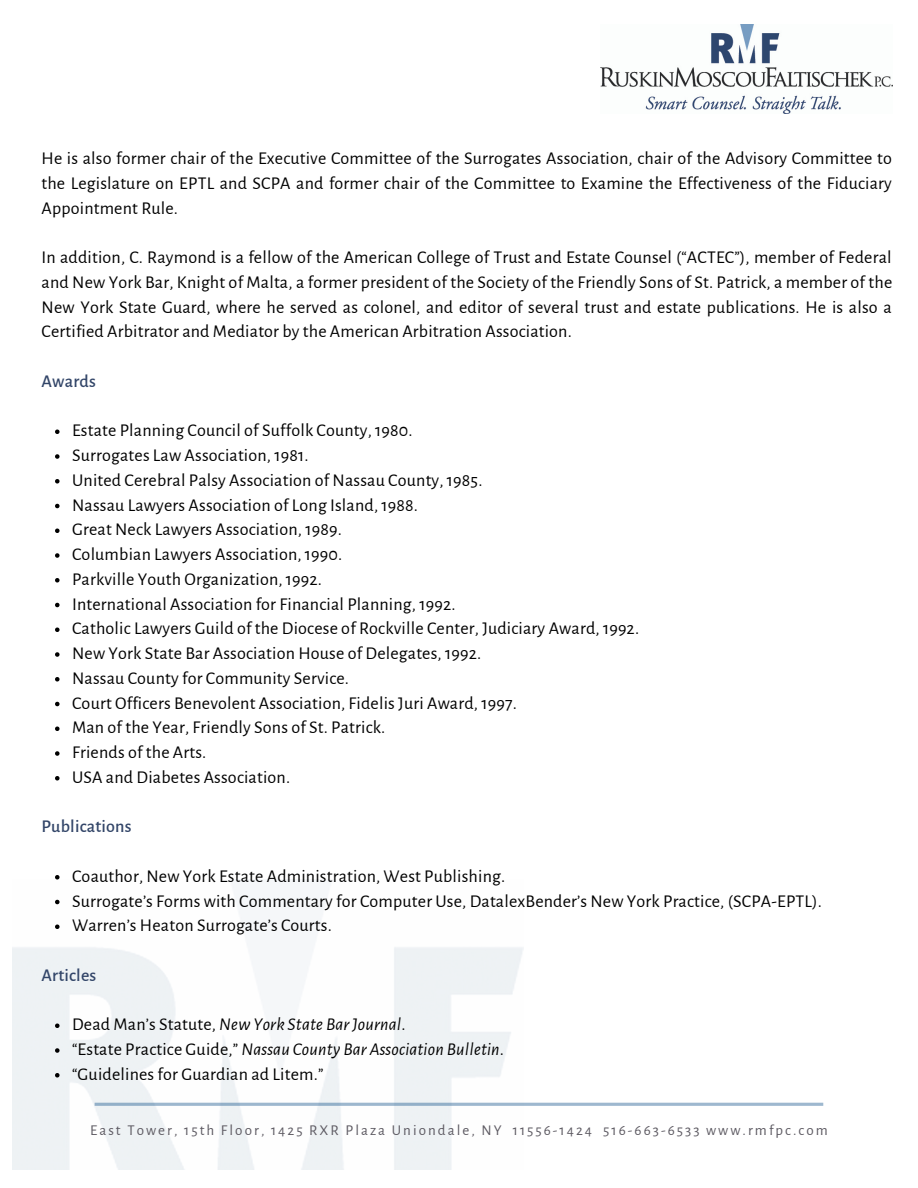
<style>
.page{position:relative;width:918px;height:1188px;background:#fff}
.page>*{position:absolute;margin:0;border:0;box-sizing:border-box;transform-origin:0 0}
.t1{font:18px/24.8px "Alegreya Sans";letter-spacing:.01em;color:#000;text-align:justify}
.t2{font:italic 18px "Alegreya Sans";letter-spacing:.01em;color:#000}
.t3{font:500 18px "Alegreya Sans";letter-spacing:.01em;color:#324568}
.t4{font:15px "Alegreya Sans";letter-spacing:.135em;color:#5d5a62}
.s1{font-style:normal}
</style>
<div class="page">
<img style="left:600px;top:25px;width:293px;height:89px">
<svg style="left:95px;top:1103px;width:728px;height:3px;background:#9fb9cf"></svg>
<svg style="left:55px;top:430px;width:5px;height:4px"></svg>
<svg style="left:55px;top:454px;width:5px;height:5px"></svg>
<svg style="left:55px;top:479px;width:5px;height:5px"></svg>
<svg style="left:55px;top:504px;width:5px;height:4px"></svg>
<svg style="left:55px;top:529px;width:5px;height:4px"></svg>
<svg style="left:55px;top:553px;width:5px;height:5px"></svg>
<svg style="left:55px;top:578px;width:5px;height:5px"></svg>
<svg style="left:55px;top:603px;width:5px;height:4px"></svg>
<svg style="left:55px;top:628px;width:5px;height:4px"></svg>
<svg style="left:55px;top:652px;width:5px;height:5px"></svg>
<svg style="left:55px;top:677px;width:5px;height:5px"></svg>
<svg style="left:55px;top:702px;width:5px;height:4px"></svg>
<svg style="left:55px;top:727px;width:5px;height:4px"></svg>
<svg style="left:55px;top:751px;width:5px;height:5px"></svg>
<svg style="left:55px;top:776px;width:5px;height:5px"></svg>
<svg style="left:55px;top:875px;width:5px;height:5px"></svg>
<svg style="left:55px;top:900px;width:5px;height:4px"></svg>
<svg style="left:55px;top:925px;width:5px;height:4px"></svg>
<svg style="left:55px;top:1024px;width:5px;height:4px"></svg>
<div style="left:30px;top:1037px;width:46px;height:46px;background:#eef2f4"></div>
<p class="t1" style="left:42px;top:146px;width:852px">He is also former chair of the Executive Committee of the Surrogates Association, chair of the Advisory Committee to the Legislature on EPTL and SCPA and former chair of the Committee to Examine the Effectiveness of the Fiduciary Appointment Rule.</p>
<p class="t1" style="left:42px;top:245px;width:852px">In addition, C. Raymond is a fellow of the American College of Trust and Estate Counsel (“ACTEC”), member of Federal and New York Bar, Knight of Malta, a former president of the Society of the Friendly Sons of St. Patrick, a member of the New York State Guard, where he served as colonel, and editor of several trust and estate publications. He is also a Certified Arbitrator and Mediator by the American Arbitration Association.</p>
<p class="t3" style="left:42px;top:372px;width:56px">Awards</p>
<p class="t1" style="left:72px;top:418px;width:342px">Estate Planning Council of Suffolk County, 1980.</p>
<p class="t1" style="left:72px;top:443px;width:238px">Surrogates Law Association, 1981.</p>
<p class="t1" style="left:72px;top:468px;width:412px">United Cerebral Palsy Association of Nassau County, 1985.</p>
<p class="t1" style="left:72px;top:493px;width:347px">Nassau Lawyers Association of Long Island, 1988.</p>
<p class="t1" style="left:72px;top:517px;width:271px">Great Neck Lawyers Association, 1989.</p>
<p class="t1" style="left:72px;top:542px;width:272px">Columbian Lawyers Association, 1990.</p>
<p class="t1" style="left:72px;top:567px;width:251px">Parkville Youth Organization, 1992.</p>
<p class="t1" style="left:72px;top:592px;width:385px">International Association for Financial Planning, 1992.</p>
<p class="t1" style="left:72px;top:616px;width:569px">Catholic Lawyers Guild of the Diocese of Rockville Center, Judiciary Award, 1992.</p>
<p class="t1" style="left:72px;top:641px;width:411px">New York State Bar Association House of Delegates, 1992.</p>
<p class="t1" style="left:72px;top:666px;width:278px">Nassau County for Community Service.</p>
<p class="t1" style="left:72px;top:691px;width:446px">Court Officers Benevolent Association, Fidelis Juri Award, 1997.</p>
<p class="t1" style="left:72px;top:715px;width:315px">Man of the Year, Friendly Sons of St. Patrick.</p>
<p class="t1" style="left:72px;top:740px;width:136px">Friends of the Arts.</p>
<p class="t1" style="left:72px;top:765px;width:220px">USA and Diabetes Association.</p>
<p class="t3" style="left:42px;top:818px;width:92px">Publications</p>
<p class="t1" style="left:72px;top:864px;width:435px">Coauthor, New York Estate Administration, West Publishing.</p>
<p class="t1" style="left:72px;top:889px;width:751px">Surrogate’s Forms with Commentary for Computer Use, DatalexBender’s New York Practice, (SCPA-EPTL).</p>
<p class="t1" style="left:72px;top:913px;width:261px">Warren’s Heaton Surrogate’s Courts.</p>
<p class="t3" style="left:42px;top:966px;width:56px">Articles</p>
<p class="t2" style="left:72px;top:1016px;width:335px"><span class="s1">Dead Man’s Statute,</span> New York State Bar Journal<span class="s1">.</span></p>
<p class="t2" style="left:72px;top:1041px;width:433px"><span class="s1">“Estate Practice Guide,”</span> Nassau County Bar Association Bulletin<span class="s1">.</span></p>
<p class="t1" style="left:72px;top:1062px;width:253px">“Guidelines for Guardian ad Litem.”</p>
<p class="t4" style="left:90px;top:1123px;width:739px">East Tower, 15th Floor, 1425 RXR Plaza Uniondale, NY 11556-1424 516-663-6533 www.rmfpc.com</p>
</div>
